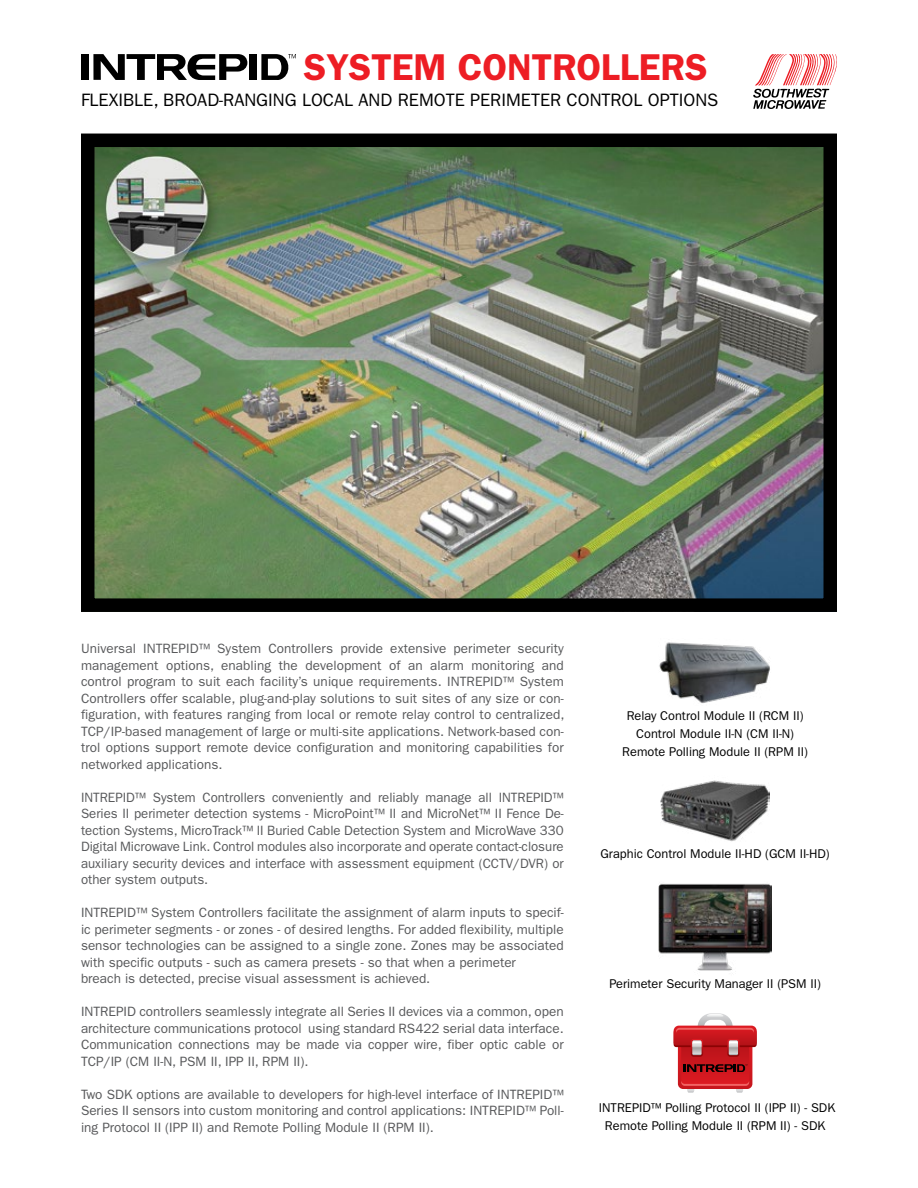
<style>
.page{position:relative;width:918px;height:1188px;background:#fff}
.page>*{position:absolute;margin:0;border:0;box-sizing:border-box;transform-origin:0 0}
.t1{font:600 37.5px "ITC Franklin Gothic Std";color:#ed1d24}
.t2{font:18px "ITC Franklin Gothic Std";color:#000}
.t3{font:13.5px/16.5px "ITC Franklin Gothic Std";color:#58595b;text-align:justify}
.t4{font:12.75px/18px "ITC Franklin Gothic Std";color:#000;text-align:center}
</style>
<div class="page">
<img style="left:96px;top:149px;width:726px;height:448px">
<div style="left:81px;top:134px;width:756px;height:478px;border:14px solid #000"></div>
<svg style="left:753px;top:54px;width:84px;height:55px"></svg>
<div style="left:81px;top:54px;width:8px;height:26px;background:#000"></div>
<div style="left:250px;top:54px;width:7px;height:26px;background:#000"></div>
<svg style="left:93px;top:54px;width:154px;height:26px"></svg>
<svg style="left:261px;top:54px;width:35px;height:26px"></svg>
<img style="left:659px;top:883px;width:112px;height:88px">
<img style="left:660px;top:780px;width:110px;height:62px">
<img style="left:659px;top:642px;width:111px;height:61px">
<svg style="left:674px;top:1013px;width:83px;height:80px"></svg>
<h1 class="t1" style="left:304px;top:45px;width:405px">SYSTEM CONTROLLERS</h1>
<h2 class="t2" style="left:81px;top:89px;width:639px">FLEXIBLE, BROAD-RANGING LOCAL AND REMOTE PERIMETER CONTROL OPTIONS</h2>
<p class="t3" style="left:81px;top:640px;width:485px">Universal INTREPID™ System Controllers provide extensive perimeter security management options, enabling the development of an alarm monitoring and control program to suit each facility’s unique requirements. INTREPID™ System Controllers offer scalable, plug-and-play solutions to suit sites of any size or con&shy;figuration, with features ranging from local or remote relay control to centralized, TCP/IP-based management of large or multi-site applications. Network-based con&shy;trol options support remote device configuration and monitoring capabilities for networked applications.</p>
<p class="t3" style="left:81px;top:789px;width:484px">INTREPID™ System Controllers conveniently and reliably manage all INTREPID™ Series II perimeter detection systems - MicroPoint™ II and MicroNet™ II Fence De&shy;tection Systems, MicroTrack™ II Buried Cable Detection System and MicroWave 330<br>Digital Microwave Link. Control modules also incorporate and operate contact-closure auxiliary security devices and interface with assessment equipment (CCTV/DVR) or other system outputs.</p>
<p class="t3" style="left:81px;top:904px;width:484px;text-align:left">INTREPID™ System Controllers facilitate the assignment of alarm inputs to specif&shy;ic perimeter segments - or zones - of desired lengths. For added flexibility, multiple sensor technologies can be assigned to a single zone. Zones may be associated with specific outputs - such as camera presets - so that when a perimeter<br>breach is detected, precise visual assessment is achieved.</p>
<p class="t3" style="left:81px;top:1003px;width:484px">INTREPID controllers seamlessly integrate all Series II devices via a common, open architecture communications protocol using standard RS422 serial data interface.<br>Communication connections may be made via copper wire, fiber optic cable or TCP/IP (CM II-N, PSM II, IPP II, RPM II).</p>
<p class="t3" style="left:81px;top:1086px;width:484px">Two SDK options are available to developers for high-level interface of INTREPID™ Series II sensors into custom monitoring and control applications: INTREPID™ Poll&shy;ing Protocol II (IPP II) and Remote Polling Module II (RPM II).</p>
<p class="t4" style="left:622px;top:707px;width:187px">Relay Control Module II (RCM II)<br>Control Module II-N (CM II-N)<br>Remote Polling Module II (RPM II)</p>
<p class="t4" style="left:601px;top:844px;width:231px">Graphic Control Module II-HD (GCM II-HD)</p>
<p class="t4" style="left:609px;top:974px;width:213px">Perimeter Security Manager II (PSM II)</p>
<p class="t4" style="left:599px;top:1099px;width:238px">INTREPID™ Polling Protocol II (IPP II) - SDK<br>Remote Polling Module II (RPM II) - SDK</p>
</div>
